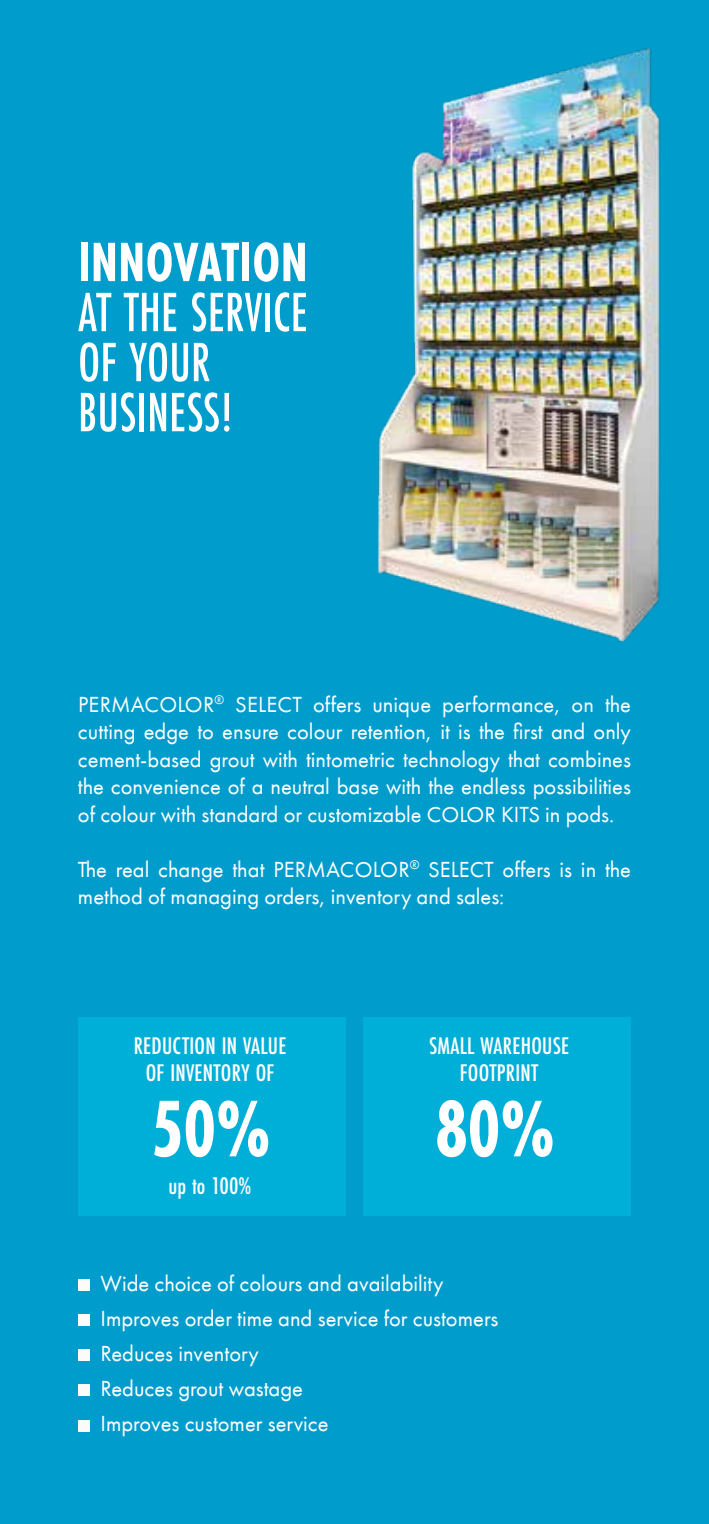
<style>
.page{position:relative;width:709px;height:1524px;background:#fff}
.page>*{position:absolute;margin:0;border:0;box-sizing:border-box;transform-origin:0 0}
.t1{font:700 83.25px "Futura PT Cond";color:#fff;scale:.9 1}
.t2{font:500 57.5px/50px "Futura PT Cond";letter-spacing:.01em;color:#fff;scale:.9 1}
.t3{font:700 57.5px "Futura PT Cond";letter-spacing:.01em;color:#fff;scale:.9 1}
.t4{font:500 25px/27.5px "Futura PT Cond";letter-spacing:.01em;color:#fff;text-align:center}
.t5{font:22.5px/27.5px "Futura PT";color:#fff}
</style>
<div class="page">
<div style="left:0;top:0;width:708px;height:1524px;background:#009dcc"></div>
<svg style="left:708px;top:1495px;width:1px;height:29px"></svg>
<div style="left:78px;top:1017px;width:267px;height:198px;background:#00afd8"></div>
<div style="left:364px;top:1017px;width:267px;height:198px;background:#00afd8"></div>
<div style="left:78px;top:1279px;width:12px;height:12px;background:#fbfbf9"></div>
<div style="left:78px;top:1314px;width:12px;height:12px;background:#fbfbf9"></div>
<div style="left:78px;top:1349px;width:12px;height:12px;background:#fbfbf9"></div>
<div style="left:78px;top:1384px;width:12px;height:12px;background:#fbfbf9"></div>
<div style="left:78px;top:1419px;width:12px;height:12px;background:#fbfbf9"></div>
<img style="left:377px;top:32px;width:332px;height:629px">
<h2 class="t3" style="left:78px;top:229px;width:256px">INNOVATION</h2>
<h2 class="t2" style="left:78px;top:287px;width:256px">AT THE SERVICE<br>OF YOUR<br>BUSINESS!</h2>
<p class="t5" style="left:78px;top:690px;width:554px;text-align:justify">PERMACOLOR<sup>®</sup> SELECT offers unique performance, on the cutting edge to ensure colour retention, it is the fi rst and only cement-based grout with tintometric technology that combines the convenience of a neutral base with the endless possibilities of colour with standard or customizable COLOR KITS in pods.</p>
<p class="t5" style="left:78px;top:855px;width:554px">The real change that PERMACOLOR<sup>®</sup> SELECT offers is in the method of managing orders, inventory and sales:</p>
<p class="t4" style="left:134px;top:1032px;width:154px">REDUCTION IN VALUE<br>OF INVENTORY OF</p>
<h1 class="t1" style="left:151px;top:1080px;width:134px">50%</h1>
<p class="t4" style="left:168px;top:1172px;width:84px">up to 100%</p>
<p class="t4" style="left:429px;top:1032px;width:142px">SMALL WAREHOUSE<br>FOOTPRINT</p>
<h1 class="t1" style="left:435px;top:1080px;width:134px">80%</h1>
<p class="t5" style="left:100px;top:1266px;width:399px;line-height:35px">Wide choice of colours and availability<br>Improves order time and service for customers<br>Reduces inventory<br>Reduces grout wastage<br>Improves customer service</p>
</div>
